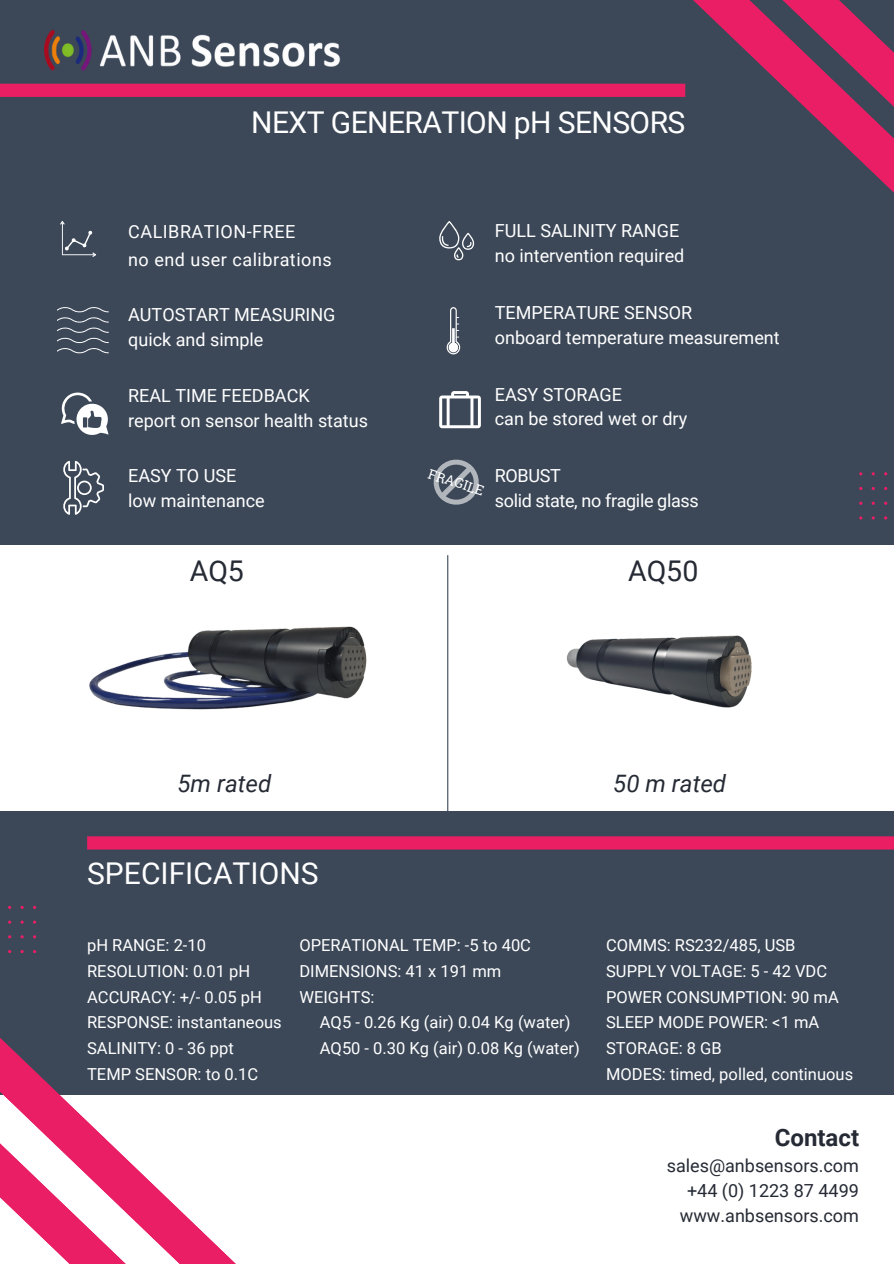
<style>
.page{position:relative;width:894px;height:1264px;background:#fff}
.page>*{position:absolute;margin:0;border:0;box-sizing:border-box;transform-origin:0 0}
.t1{font:30px "Roboto";letter-spacing:-.02em;color:#fff}
.t2{font:30px "Roboto";color:#fff}
.t3{font:28.5px "Roboto";color:#252a34}
.t4{font:italic 24px "Roboto";color:#252a34}
.t5{font:700 24px "Roboto";color:#252a34}
.t6{font:18px/24.8px "Roboto";color:#fff}
.t7{font:18px/24.8px "Roboto";color:#252a34;text-align:right}
.t8{font:18px/28.2px "Roboto";letter-spacing:.03em;color:#fff}
.t9{font:18px/24.8px "Roboto";letter-spacing:-.02em;color:#fff}
.t10{font:16.5px/26px "Roboto";color:#fff}
.t11{font:13.5px "Roboto Slab";color:#fff}
</style>
<div class="page">
<div style="left:0;top:0;width:893px;height:1263px;background:#3c4858"></div>
<svg style="left:0;top:84px;width:586px;height:13px;background:#e81e62"></svg>
<img style="left:45px;top:30px;width:296px;height:41px">
<svg style="left:586px;top:0;width:307px;height:192px"></svg>
<div style="left:0;top:545px;width:893px;height:265px;background:#fff"></div>
<div style="left:0;top:1095px;width:893px;height:168px;background:#fff"></div>
<svg style="left:0;top:921px;width:235px;height:342px"></svg>
<svg style="left:21px;top:949px;width:3px;height:4px"></svg>
<svg style="left:8px;top:949px;width:3px;height:4px"></svg>
<svg style="left:33px;top:949px;width:3px;height:4px"></svg>
<svg style="left:60px;top:221px;width:36px;height:36px"></svg>
<svg style="left:446px;top:307px;width:14px;height:47px"></svg>
<svg style="left:439px;top:391px;width:41px;height:37px"></svg>
<svg style="left:61px;top:392px;width:47px;height:43px"></svg>
<svg style="left:439px;top:221px;width:35px;height:39px"></svg>
<svg style="left:58px;top:307px;width:50px;height:46px"></svg>
<hr style="left:447px;top:555px;width:1px;height:265px;background:#3c4858">
<svg style="left:87px;top:836px;width:806px;height:13px;background:#e41f62"></svg>
<svg style="left:433px;top:459px;width:45px;height:45px"></svg>
<svg style="left:63px;top:461px;width:41px;height:54px"></svg>
<img style="left:566px;top:635px;width:186px;height:73px">
<img style="left:89px;top:626px;width:278px;height:84px">
<h1 class="t1" style="left:251px;top:105px;width:435px">NEXT GENERATION pH SENSORS</h1>
<p class="t8" style="left:128px;top:217px;width:205px">CALIBRATION-FREE<br>no end user calibrations</p>
<p class="t6" style="left:494px;top:218px;width:191px">FULL SALINITY RANGE no intervention required</p>
<p class="t6" style="left:128px;top:303px;width:209px">AUTOSTART MEASURING quick and simple</p>
<p class="t6" style="left:494px;top:300px;width:286px">TEMPERATURE SENSOR<br>onboard temperature measurement</p>
<p class="t6" style="left:494px;top:382px;width:194px">EASY STORAGE<br>can be stored wet or dry</p>
<p class="t6" style="left:128px;top:383px;width:241px">REAL TIME FEEDBACK<br>report on sensor health status</p>
<p class="t6" style="left:128px;top:464px;width:138px">EASY TO USE low maintenance</p>
<p class="t9" style="left:494px;top:464px;width:205px">ROBUST<br>solid state, no fragile glass</p>
<p class="t11" style="left:431px;top:464px;width:59px;rotate:18deg">FRAGILE</p>
<h2 class="t3" style="left:190px;top:555px;width:56px">AQ5</h2>
<h2 class="t3" style="left:628px;top:555px;width:72px">AQ50</h2>
<h3 class="t4" style="left:177px;top:769px;width:95px">5m rated</h3>
<h3 class="t4" style="left:613px;top:769px;width:114px">50 m rated</h3>
<h1 class="t2" style="left:87px;top:856px;width:233px">SPECIFICATIONS</h1>
<p class="t10" style="left:87px;top:932px;width:196px">pH RANGE: 2-10<br>RESOLUTION: 0.01 pH<br>ACCURACY: +/- 0.05 pH<br>RESPONSE: instantaneous<br>SALINITY: 0 - 36 ppt<br>TEMP SENSOR: to 0.1C</p>
<p class="t10" style="left:606px;top:932px;width:248px">COMMS: RS232/485, USB<br>SUPPLY VOLTAGE: 5 - 42 VDC<br>POWER CONSUMPTION: 90 mA<br>SLEEP MODE POWER: &lt;1 mA<br>STORAGE: 8 GB<br>MODES: timed, polled, continuous</p>
<p class="t10" style="left:299px;top:932px;width:233px">OPERATIONAL TEMP: -5 to 40C<br>DIMENSIONS: 41 x 191 mm<br>WEIGHTS:</p>
<p class="t10" style="left:320px;top:1009px;width:261px">AQ5 - 0.26 Kg (air) 0.04 Kg (water)<br>AQ50 - 0.30 Kg (air) 0.08 Kg (water)</p>
<h3 class="t5" style="left:774px;top:1123px;width:86px">Contact</h3>
<p class="t7" style="left:666px;top:1153px;width:194px">sales@anbsensors.com +44 (0) 1223 87 4499 www.anbsensors.com</p>
</div>
